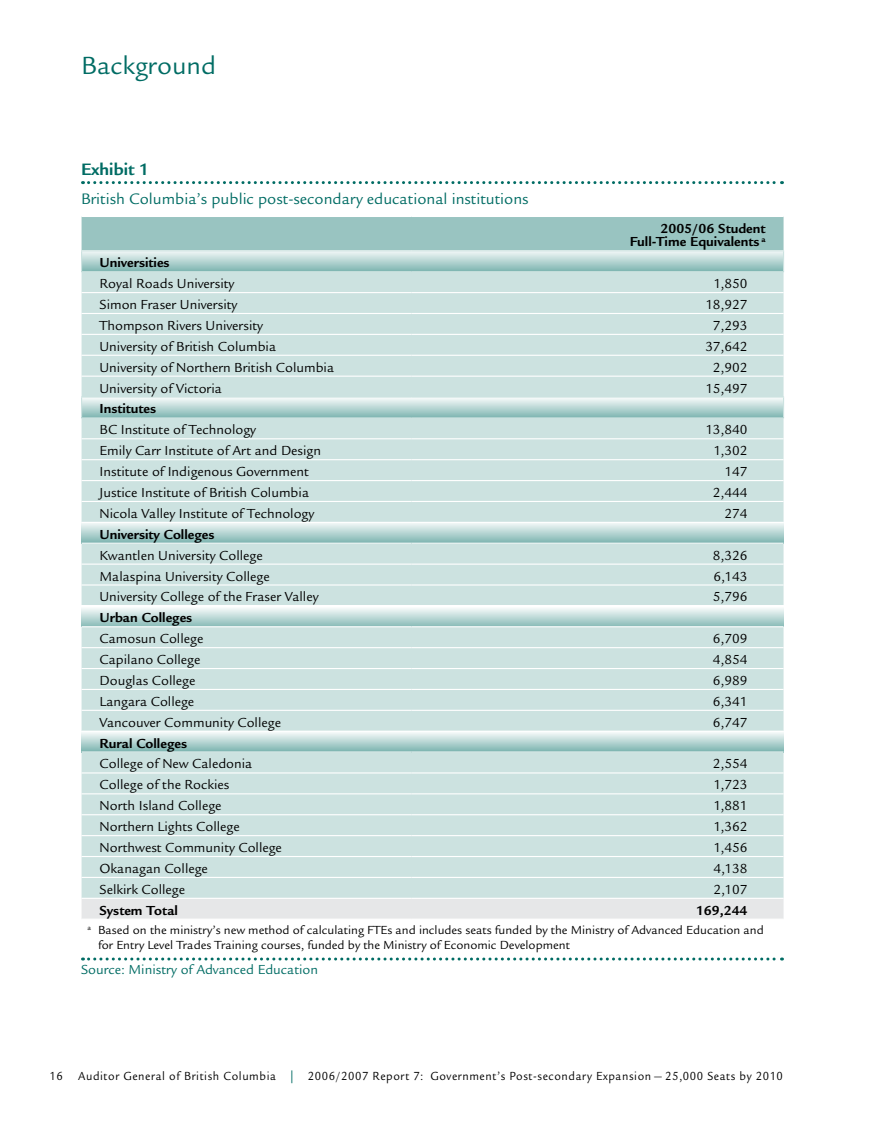
<style>
.page{position:relative;width:891px;height:1134px;background:#fff}
.page>*{position:absolute;margin:0;border:0;box-sizing:border-box;transform-origin:0 0}
.t1{font:27px "Legacy Sans";color:#006c64}
.t2{font:700 18px "Legacy Sans";color:#006c64}
.t3{font:16.5px "Legacy Sans";color:#006c64}
.t4{font:14.25px "Legacy Sans";color:#000}
.t5{font:700 14.25px/13.5px "Legacy Sans";color:#000;text-align:right}
.t6{font:14.25px "Legacy Sans";color:#006c64}
.t7{font:12.75px/15px "Legacy Sans";color:#000}
.t8{font:12.75px "Legacy Sans";letter-spacing:.05em;color:#000;scale:.93 1}
.s1{color:#006c64}
</style>
<div class="page">
<svg style="left:89px;top:181px;width:694px;height:3px"></svg>
<svg style="left:89px;top:958px;width:694px;height:3px"></svg>
<div style="left:82px;top:272px;width:702px;height:626px;background:#cce2e0"></div>
<svg style="left:82px;top:398px;width:701px;height:19px;background:#bbd8d6"></svg>
<svg style="left:82px;top:523px;width:702px;height:20px;background:#b8d6d4"></svg>
<svg style="left:82px;top:606px;width:702px;height:20px"></svg>
<svg style="left:82px;top:732px;width:702px;height:20px;background:#bad7d5"></svg>
<div style="left:82px;top:899px;width:702px;height:20px;background:#e6e7e8"></div>
<hr style="left:82px;top:292px;width:329px;height:1px;background:#fff">
<hr style="left:411px;top:292px;width:373px;height:1px;background:#fff">
<hr style="left:82px;top:313px;width:329px;height:1px;background:#fff">
<hr style="left:411px;top:313px;width:373px;height:1px;background:#fff">
<hr style="left:82px;top:334px;width:329px;height:1px;background:#fff">
<hr style="left:411px;top:334px;width:373px;height:1px;background:#fff">
<hr style="left:82px;top:355px;width:329px;height:1px;background:#fff">
<hr style="left:411px;top:355px;width:373px;height:1px;background:#fff">
<hr style="left:82px;top:376px;width:329px;height:1px;background:#fff">
<hr style="left:411px;top:376px;width:373px;height:1px;background:#fff">
<hr style="left:82px;top:438px;width:329px;height:1px;background:#fff">
<hr style="left:411px;top:438px;width:373px;height:1px;background:#fff">
<hr style="left:82px;top:459px;width:329px;height:1px;background:#fff">
<hr style="left:411px;top:459px;width:373px;height:1px;background:#fff">
<hr style="left:82px;top:480px;width:329px;height:1px;background:#fff">
<hr style="left:411px;top:480px;width:373px;height:1px;background:#fff">
<hr style="left:82px;top:501px;width:329px;height:1px;background:#fff">
<hr style="left:411px;top:501px;width:373px;height:1px;background:#fff">
<hr style="left:82px;top:522px;width:329px;height:1px;background:#fff">
<hr style="left:411px;top:522px;width:373px;height:1px;background:#fff">
<hr style="left:82px;top:543px;width:329px;height:1px;background:#fff">
<hr style="left:411px;top:543px;width:373px;height:1px;background:#fff">
<hr style="left:82px;top:564px;width:329px;height:1px;background:#fff">
<hr style="left:411px;top:564px;width:373px;height:1px;background:#fff">
<hr style="left:82px;top:584px;width:329px;height:2px;background:#fff">
<hr style="left:411px;top:584px;width:373px;height:2px;background:#fff">
<hr style="left:82px;top:605px;width:329px;height:1px;background:#fff">
<hr style="left:411px;top:605px;width:373px;height:1px;background:#fff">
<hr style="left:82px;top:626px;width:329px;height:1px;background:#fff">
<hr style="left:411px;top:626px;width:373px;height:1px;background:#fff">
<hr style="left:82px;top:647px;width:329px;height:1px;background:#fff">
<hr style="left:411px;top:647px;width:373px;height:1px;background:#fff">
<hr style="left:82px;top:668px;width:329px;height:1px;background:#fff">
<hr style="left:411px;top:668px;width:373px;height:1px;background:#fff">
<hr style="left:82px;top:689px;width:329px;height:1px;background:#fff">
<hr style="left:411px;top:689px;width:373px;height:1px;background:#fff">
<hr style="left:82px;top:710px;width:329px;height:1px;background:#fff">
<hr style="left:411px;top:710px;width:373px;height:1px;background:#fff">
<hr style="left:82px;top:731px;width:329px;height:1px;background:#fff">
<hr style="left:411px;top:731px;width:373px;height:1px;background:#fff">
<hr style="left:82px;top:752px;width:329px;height:1px;background:#fff">
<hr style="left:411px;top:752px;width:373px;height:1px;background:#fff">
<hr style="left:82px;top:772px;width:329px;height:2px;background:#fff">
<hr style="left:411px;top:772px;width:373px;height:2px;background:#fff">
<hr style="left:82px;top:793px;width:329px;height:1px;background:#fff">
<hr style="left:411px;top:793px;width:373px;height:1px;background:#fff">
<hr style="left:82px;top:814px;width:329px;height:1px;background:#fff">
<hr style="left:411px;top:814px;width:373px;height:1px;background:#fff">
<hr style="left:82px;top:835px;width:329px;height:1px;background:#fff">
<hr style="left:411px;top:835px;width:373px;height:1px;background:#fff">
<hr style="left:82px;top:856px;width:329px;height:1px;background:#fff">
<hr style="left:411px;top:856px;width:373px;height:1px;background:#fff">
<hr style="left:82px;top:877px;width:329px;height:1px;background:#fff">
<hr style="left:411px;top:877px;width:373px;height:1px;background:#fff">
<svg style="left:81px;top:216px;width:703px;height:55px;background:#a7ccc9"></svg>
<hr style="left:81px;top:271px;width:330px;height:1px;background:#cce2e0">
<hr style="left:411px;top:271px;width:373px;height:1px;background:#cce2e0">
<hr style="left:81px;top:396px;width:330px;height:2px;background:#cce2e0">
<svg style="left:81px;top:398px;width:1px;height:19px"></svg>
<hr style="left:411px;top:396px;width:373px;height:2px;background:#cce2e0">
<svg style="left:783px;top:398px;width:1px;height:19px"></svg>
<hr style="left:81px;top:417px;width:330px;height:1px;background:#cce2e0">
<hr style="left:411px;top:417px;width:373px;height:1px;background:#cce2e0">
<h1 class="t1" style="left:81px;top:50px;width:137px">Background</h1>
<p class="t2" style="left:81px;top:159px;width:70px">Exhibit 1</p>
<p class="t3" style="left:81px;top:189px;width:449px">British Columbia’s public post‑secondary educational institutions</p>
<p class="t5" style="left:630px;top:222px;width:137px">2005/06 Student<br>Full-Time Equivalents <sup>a</sup></p>
<p class="t5" style="left:100px;top:256px;width:72px">Universities</p>
<p class="t4" style="left:100px;top:276px;width:136px">Royal Roads U niversity</p>
<p class="t4" style="left:713px;top:276px;width:36px">1,850</p>
<p class="t4" style="left:100px;top:296px;width:139px">Simon Fraser U niversity</p>
<p class="t4" style="left:705px;top:296px;width:44px">18,927</p>
<p class="t4" style="left:100px;top:317px;width:165px">Thompson Rivers U niversity</p>
<p class="t4" style="left:713px;top:317px;width:36px">7,293</p>
<p class="t4" style="left:100px;top:338px;width:178px">U niversity of British Columbia</p>
<p class="t4" style="left:705px;top:338px;width:44px">37,642</p>
<p class="t4" style="left:100px;top:359px;width:236px">U niversity of Northern British Columbia</p>
<p class="t4" style="left:713px;top:359px;width:36px">2,902</p>
<p class="t4" style="left:100px;top:380px;width:124px">U niversity of Victoria</p>
<p class="t4" style="left:705px;top:380px;width:44px">15,497</p>
<p class="t5" style="left:100px;top:402px;width:58px">Institutes</p>
<p class="t4" style="left:100px;top:422px;width:158px">BC Institute of Technology</p>
<p class="t4" style="left:705px;top:422px;width:44px">13,840</p>
<p class="t4" style="left:100px;top:443px;width:223px">Emily Carr Institute of Art and Design</p>
<p class="t4" style="left:713px;top:443px;width:36px">1,302</p>
<p class="t4" style="left:100px;top:464px;width:211px">Institute of Indigenous Government</p>
<p class="t4" style="left:725px;top:464px;width:24px">147</p>
<p class="t4" style="left:100px;top:484px;width:211px">Justice Institute of British Columbia</p>
<p class="t4" style="left:713px;top:484px;width:36px">2,444</p>
<p class="t4" style="left:100px;top:505px;width:216px">Nicola Valley Institute of Technology</p>
<p class="t4" style="left:725px;top:505px;width:24px">274</p>
<p class="t5" style="left:100px;top:528px;width:116px">University Colleges</p>
<p class="t4" style="left:100px;top:547px;width:165px">Kwantlen U niversity College</p>
<p class="t4" style="left:713px;top:547px;width:36px">8,326</p>
<p class="t4" style="left:100px;top:568px;width:172px">Malaspina U niversity College</p>
<p class="t4" style="left:714px;top:568px;width:35px">6,143</p>
<p class="t4" style="left:100px;top:589px;width:220px">U niversity College of the Fraser Valley</p>
<p class="t4" style="left:713px;top:589px;width:36px">5,796</p>
<p class="t5" style="left:100px;top:611px;width:94px">Urban Colleges</p>
<p class="t4" style="left:100px;top:631px;width:105px">Camosun College</p>
<p class="t4" style="left:713px;top:631px;width:36px">6,709</p>
<p class="t4" style="left:100px;top:652px;width:102px">Capilano College</p>
<p class="t4" style="left:713px;top:652px;width:36px">4,854</p>
<p class="t4" style="left:100px;top:672px;width:97px">Douglas College</p>
<p class="t4" style="left:713px;top:672px;width:36px">6,989</p>
<p class="t4" style="left:100px;top:693px;width:96px">Langara College</p>
<p class="t4" style="left:713px;top:693px;width:36px">6,341</p>
<p class="t4" style="left:100px;top:714px;width:183px">Vancouver Community College</p>
<p class="t4" style="left:713px;top:714px;width:36px">6,747</p>
<p class="t5" style="left:100px;top:736px;width:89px">Rural Colleges</p>
<p class="t4" style="left:100px;top:756px;width:154px">College of New Caledonia</p>
<p class="t4" style="left:713px;top:756px;width:36px">2,554</p>
<p class="t4" style="left:100px;top:777px;width:131px">College of the Rockies</p>
<p class="t4" style="left:713px;top:777px;width:36px">1,723</p>
<p class="t4" style="left:100px;top:798px;width:124px">North Island College</p>
<p class="t4" style="left:713px;top:798px;width:36px">1,881</p>
<p class="t4" style="left:100px;top:819px;width:142px">Northern Lights College</p>
<p class="t4" style="left:713px;top:819px;width:36px">1,362</p>
<p class="t4" style="left:100px;top:839px;width:184px">Northwest Community College</p>
<p class="t4" style="left:713px;top:839px;width:36px">1,456</p>
<p class="t4" style="left:100px;top:860px;width:110px">Okanagan College</p>
<p class="t4" style="left:714px;top:860px;width:35px">4,138</p>
<p class="t4" style="left:100px;top:881px;width:87px">Selkirk College</p>
<p class="t4" style="left:714px;top:881px;width:35px">2,107</p>
<p class="t5" style="left:100px;top:904px;width:80px">System Total</p>
<p class="t5" style="left:696px;top:904px;width:53px">169,244</p>
<p class="t7" style="left:98px;top:923px;width:667px;text-indent:-10px"><sup>a</sup> Based on the ministry’s new method of calculating FTEs and includes seats funded by the M inistry of Advanced Education and for Entry Level Trades Training courses, funded by the M inistry of Economic Development</p>
<p class="t6" style="left:81px;top:961px;width:239px">Source: M inistry of Advanced Education</p>
<p class="t8" style="left:50px;top:1069px;width:790px">16 Auditor General of British Columbia <span class="s1">|</span> 2006/2007 Report 7: Government’s Post‑secondary Expansion — 25,000 Seats by 2010</p>
</div>
